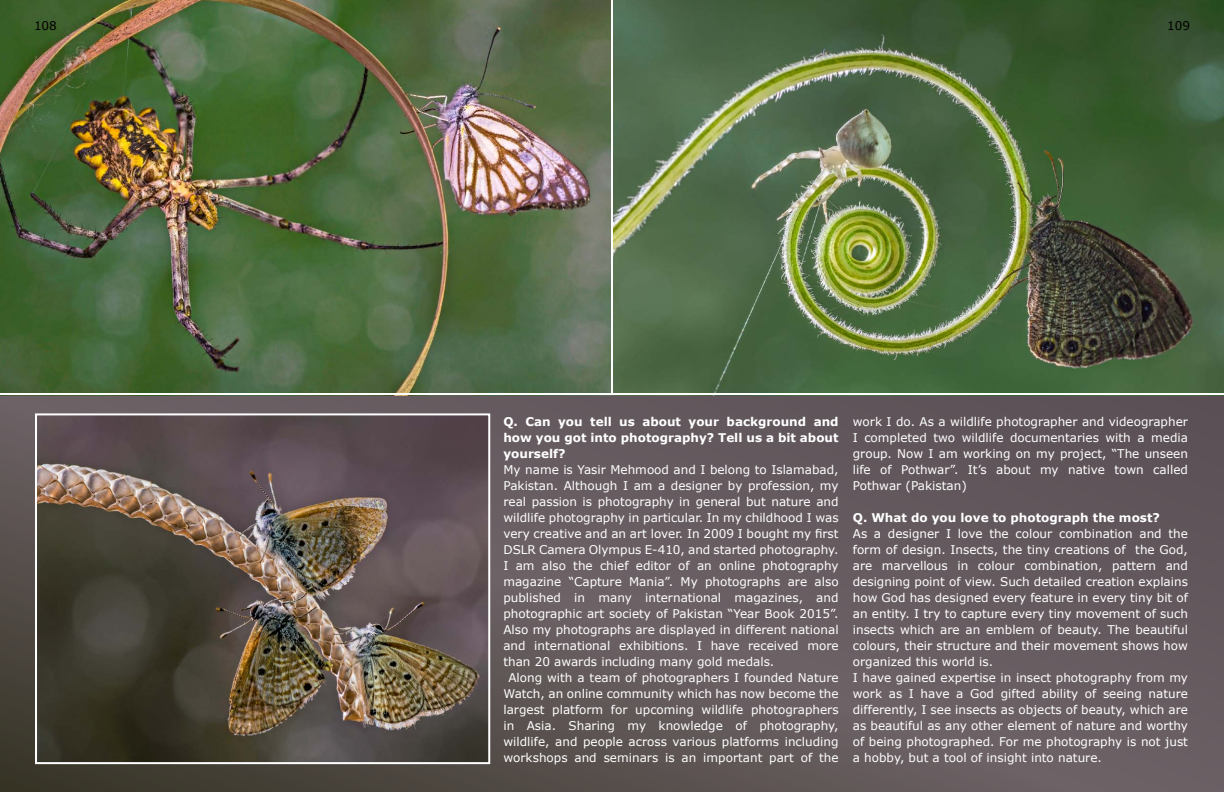
<style>
.page{position:relative;width:1224px;height:792px;background:#fff}
.page>*{position:absolute;margin:0;border:0;box-sizing:border-box;transform-origin:0 0}
.t1{font:12px/16px "Verdana";color:#fff;text-align:justify}
.t2{font:700 12px/16px "Verdana";color:#fff;text-align:justify}
.t3{font:12px "Verdana";color:#000}
</style>
<div class="page">
<svg style="left:0;top:396px;width:1224px;height:396px;background:#62585b"></svg>
<img style="left:0;top:0;width:1224px;height:396px">
<img style="left:38px;top:416px;width:449px;height:345px">
<div style="left:35px;top:413px;width:455px;height:351px;border:2px solid #fff"></div>
<hr style="left:0;top:393px;width:1224px;height:2px;background:#fff">
<hr style="left:611px;top:0;width:2px;height:394px;background:#fff">
<p class="t3" style="left:34px;top:18px;width:24px">108</p>
<p class="t3" style="left:1167px;top:18px;width:24px">109</p>
<p class="t2" style="left:503px;top:414px;width:337px">Q. Can you tell us about your background and how you got into photography? Tell us a bit about yourself?</p>
<p class="t1" style="left:503px;top:462px;width:337px">My name is Yasir Mehmood and I belong to Islamabad,</p>
<p class="t1" style="left:503px;top:478px;width:337px">Pakistan. Although I am a designer by profession, my</p>
<p class="t1" style="left:503px;top:494px;width:337px">real passion is photography in general but nature and</p>
<p class="t1" style="left:503px;top:510px;width:337px">wildlife photography in particular. In my childhood I was</p>
<p class="t1" style="left:503px;top:526px;width:337px">very creative and an art lover. In 2009 I bought my first</p>
<p class="t1" style="left:503px;top:542px;width:337px">DSLR Camera Olympus E-410, and started photography.</p>
<p class="t1" style="left:503px;top:558px;width:337px">I am also the chief editor of an online photography</p>
<p class="t1" style="left:503px;top:574px;width:337px">magazine “Capture Mania”. My photographs are also</p>
<p class="t1" style="left:503px;top:590px;width:337px">published in many international magazines, and</p>
<p class="t1" style="left:503px;top:606px;width:337px">photographic art society of Pakistan “Year Book 2015”.</p>
<p class="t1" style="left:503px;top:622px;width:337px">Also my photographs are displayed in different national</p>
<p class="t1" style="left:503px;top:638px;width:337px">and international exhibitions. I have received more</p>
<p class="t1" style="left:503px;top:654px;width:272px">than 20 awards including many gold medals.</p>
<p class="t1" style="left:508px;top:670px;width:332px">Along with a team of photographers I founded Nature</p>
<p class="t1" style="left:503px;top:686px;width:337px">Watch, an online community which has now become the</p>
<p class="t1" style="left:503px;top:702px;width:337px">largest platform for upcoming wildlife photographers</p>
<p class="t1" style="left:503px;top:718px;width:337px">in Asia. Sharing my knowledge of photography,</p>
<p class="t1" style="left:503px;top:734px;width:337px">wildlife, and people across various platforms including</p>
<p class="t1" style="left:503px;top:750px;width:337px">workshops and seminars is an important part of the</p>
<p class="t1" style="left:853px;top:414px;width:337px">work I do. As a wildlife photographer and videographer I completed two wildlife documentaries with a media group. Now I am working on my project, “The unseen life of Pothwar”. It’s about my native town called Pothwar (Pakistan)</p>
<p class="t2" style="left:853px;top:510px;width:309px">Q. What do you love to photograph the most?</p>
<p class="t1" style="left:853px;top:526px;width:337px;text-align:left">As a designer I love the colour combination and the form of design. Insects, the tiny creations of the God, are marvellous in colour combination, pattern and designing point of view. Such detailed creation explains how God has designed every feature in every tiny bit of an entity. I try to capture every tiny movement of such insects which are an emblem of beauty. The beautiful colours, their structure and their movement shows how organized this world is.<br>I have gained expertise in insect photography from my work as I have a God gifted ability of seeing nature differently, I see insects as objects of beauty, which are as beautiful as any other element of nature and worthy of being photographed. For me photography is not just a hobby, but a tool of insight into nature.</p>
</div>
